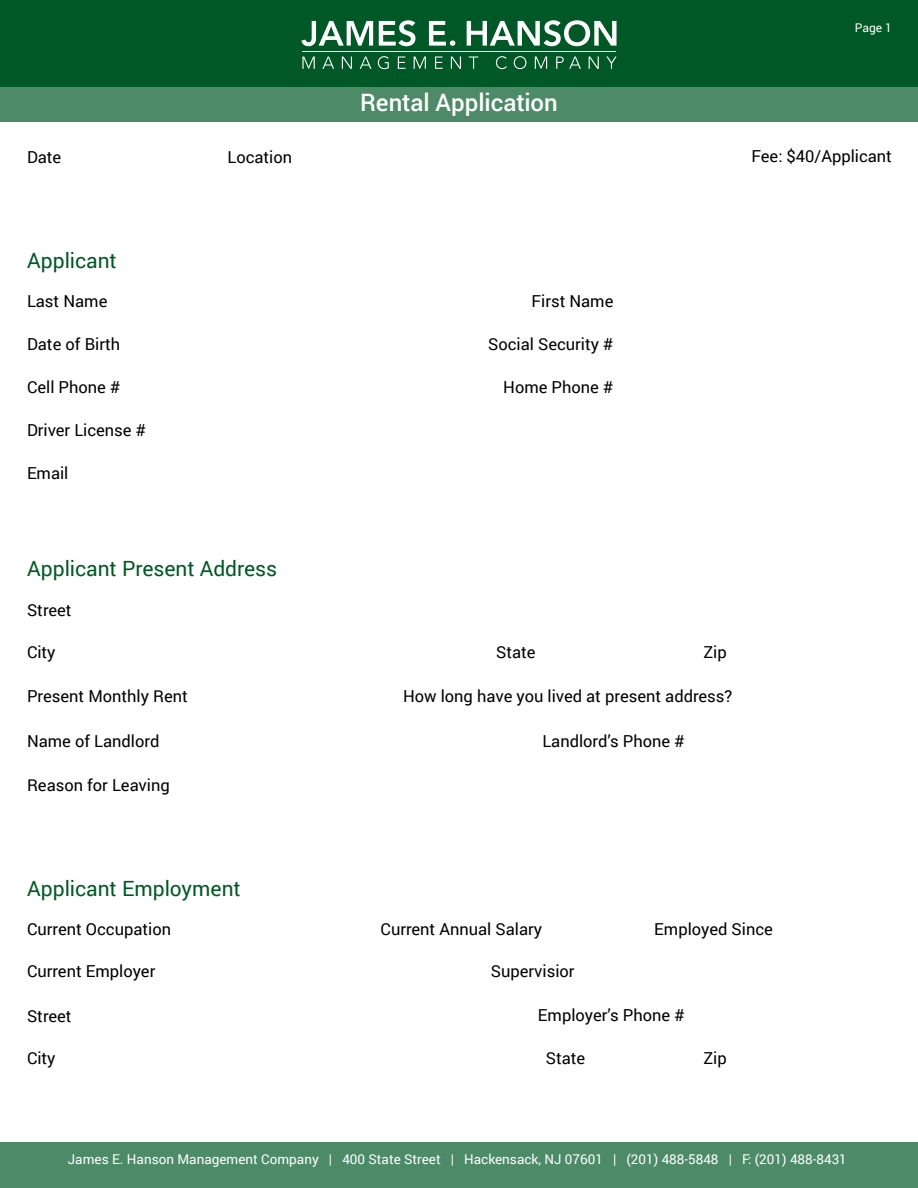
<style>
.page{position:relative;width:918px;height:1188px;background:#fff}
.page>*{position:absolute;margin:0;border:0;box-sizing:border-box;transform-origin:0 0}
.t1{font:500 24px "Roboto";letter-spacing:-.005em;color:#fff}
.t2{font:21px "Roboto";color:#005826}
.t3{font:16.5px "Roboto";color:#000}
.t4{font:13.5px "Roboto";color:#fff}
.t5{font:12px "Roboto";color:#fff}
</style>
<div class="page">
<div style="left:0;top:18px;width:918px;height:104px;background:#4d8a67"></div>
<div style="left:0;top:0;width:918px;height:86px;background:#005826"></div>
<svg style="left:301px;top:21px;width:72px;height:25px"></svg>
<svg style="left:379px;top:20px;width:36px;height:26px"></svg>
<svg style="left:429px;top:21px;width:26px;height:25px"></svg>
<svg style="left:467px;top:20px;width:150px;height:26px"></svg>
<svg style="left:302px;top:56px;width:13px;height:13px"></svg>
<svg style="left:322px;top:56px;width:12px;height:13px"></svg>
<svg style="left:342px;top:56px;width:10px;height:13px"></svg>
<svg style="left:360px;top:56px;width:11px;height:13px"></svg>
<svg style="left:378px;top:56px;width:11px;height:13px"></svg>
<svg style="left:398px;top:56px;width:8px;height:13px"></svg>
<svg style="left:414px;top:56px;width:12px;height:13px"></svg>
<svg style="left:435px;top:56px;width:8px;height:13px"></svg>
<svg style="left:451px;top:56px;width:10px;height:13px"></svg>
<svg style="left:469px;top:56px;width:9px;height:13px"></svg>
<svg style="left:496px;top:56px;width:11px;height:13px"></svg>
<svg style="left:514px;top:56px;width:12px;height:13px"></svg>
<svg style="left:535px;top:56px;width:12px;height:13px"></svg>
<svg style="left:556px;top:56px;width:25px;height:13px"></svg>
<svg style="left:589px;top:56px;width:10px;height:13px"></svg>
<svg style="left:606px;top:56px;width:11px;height:13px"></svg>
<hr style="left:303px;top:51px;width:313px;height:1px;background:#fff">
<div style="left:0;top:1143px;width:918px;height:45px;background:#4d8a67"></div>
<h1 class="t1" style="left:360px;top:86px;width:199px">Rental Application</h1>
<p class="t5" style="left:855px;top:19px;width:39px">Page 1</p>
<p class="t3" style="left:27px;top:146px;width:36px">Date</p>
<p class="t3" style="left:227px;top:145px;width:66px">Location</p>
<p class="t3" style="left:751px;top:144px;width:142px">Fee: $40/Applicant</p>
<p class="t2" style="left:27px;top:246px;width:91px">Applicant</p>
<p class="t3" style="left:27px;top:290px;width:82px">Last Name</p>
<p class="t3" style="left:27px;top:333px;width:95px">Date of Birth</p>
<p class="t3" style="left:27px;top:376px;width:95px">Cell Phone #</p>
<p class="t3" style="left:27px;top:418px;width:121px">Driver License #</p>
<p class="t3" style="left:27px;top:461px;width:43px">Email</p>
<p class="t2" style="left:27px;top:554px;width:252px">Applicant Present Address</p>
<p class="t3" style="left:27px;top:598px;width:46px">Street</p>
<p class="t3" style="left:27px;top:640px;width:30px">City</p>
<p class="t3" style="left:532px;top:290px;width:83px">First Name</p>
<p class="t3" style="left:488px;top:333px;width:127px">Social Security #</p>
<p class="t3" style="left:503px;top:376px;width:112px">Home Phone #</p>
<p class="t3" style="left:496px;top:640px;width:41px">State</p>
<p class="t3" style="left:703px;top:640px;width:25px">Zip</p>
<p class="t3" style="left:403px;top:685px;width:331px">How long have you lived at present address?</p>
<p class="t3" style="left:27px;top:685px;width:162px">Present Monthly Rent</p>
<p class="t3" style="left:27px;top:729px;width:134px">Name of Landlord</p>
<p class="t3" style="left:542px;top:729px;width:144px">Landlord’s Phone #</p>
<p class="t3" style="left:27px;top:773px;width:144px">Reason for Leaving</p>
<p class="t2" style="left:27px;top:874px;width:215px">Applicant Employment</p>
<p class="t3" style="left:27px;top:918px;width:146px">Current Occupation</p>
<p class="t3" style="left:381px;top:918px;width:163px">Current Annual Salary</p>
<p class="t3" style="left:654px;top:918px;width:120px">Employed Since</p>
<p class="t3" style="left:27px;top:960px;width:130px">Current Employer</p>
<p class="t3" style="left:491px;top:960px;width:85px">Supervisior</p>
<p class="t3" style="left:27px;top:1005px;width:46px">Street</p>
<p class="t3" style="left:27px;top:1047px;width:30px">City</p>
<p class="t3" style="left:538px;top:1004px;width:148px">Employer’s Phone #</p>
<p class="t3" style="left:546px;top:1047px;width:41px">State</p>
<p class="t3" style="left:703px;top:1047px;width:25px">Zip</p>
<p class="t4" style="left:68px;top:1150px;width:781px">James E. Hanson Management Company | 400 State Street | Hackensack, NJ 07601 | (201) 488-5848 | F: (201) 488-8431</p>
</div>
